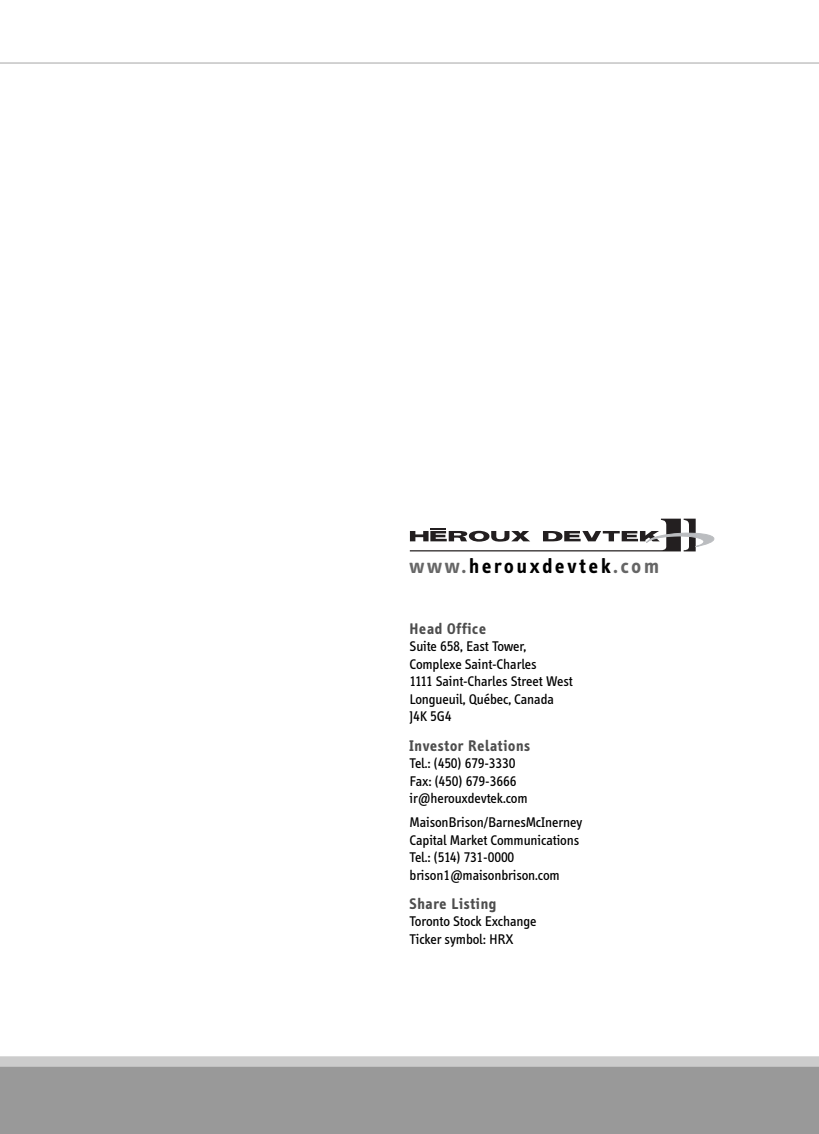
<style>
.page{position:relative;width:819px;height:1134px;background:#fff}
.page>*{position:absolute;margin:0;border:0;box-sizing:border-box;transform-origin:0 0}
.t1{font:700 21px "Info";letter-spacing:.14em;color:#000}
.t2{font:700 15.75px "Info";letter-spacing:.05em;color:#4d4d4d}
.t3{font:14.35px/17.5px "Info";color:#000}
.s1{color:#666}
</style>
<div class="page">
<div style="left:0;top:1064px;width:819px;height:70px;background:#999"></div>
<div style="left:0;top:1056px;width:819px;height:11px;background:#ccc"></div>
<hr style="left:0;top:62px;width:819px;height:2px;background:#ccc">
<svg style="left:410px;top:519px;width:304px;height:32px"></svg>
<h1 class="t1" style="left:410px;top:559px;width:251px"><span class="s1">www.</span>herouxdevtek<span class="s1">.com</span></h1>
<p class="t2" style="left:410px;top:623px;width:78px">Head Office</p>
<p class="t3" style="left:410px;top:639px;width:165px">Suite 658, East Tower,<br>Complexe Saint-Charles<br>1111 Saint-Charles Street West<br>Longueuil, Québec, Canada<br>J4K 5G4</p>
<p class="t2" style="left:410px;top:740px;width:122px">Investor Relations</p>
<p class="t3" style="left:410px;top:756px;width:119px">Tel.: (450) 679-3330<br>Fax: (450) 679-3666 ir@herouxdevtek.com</p>
<p class="t3" style="left:410px;top:815px;width:174px">MaisonBrison/BarnesMcInerney<br>Capital Market Communications<br>Tel.: (514) 731-0000 brison1@maisonbrison.com</p>
<p class="t2" style="left:410px;top:898px;width:88px">Share Listing</p>
<p class="t3" style="left:410px;top:914px;width:128px">Toronto Stock Exchange<br>Ticker symbol: HRX</p>
</div>
